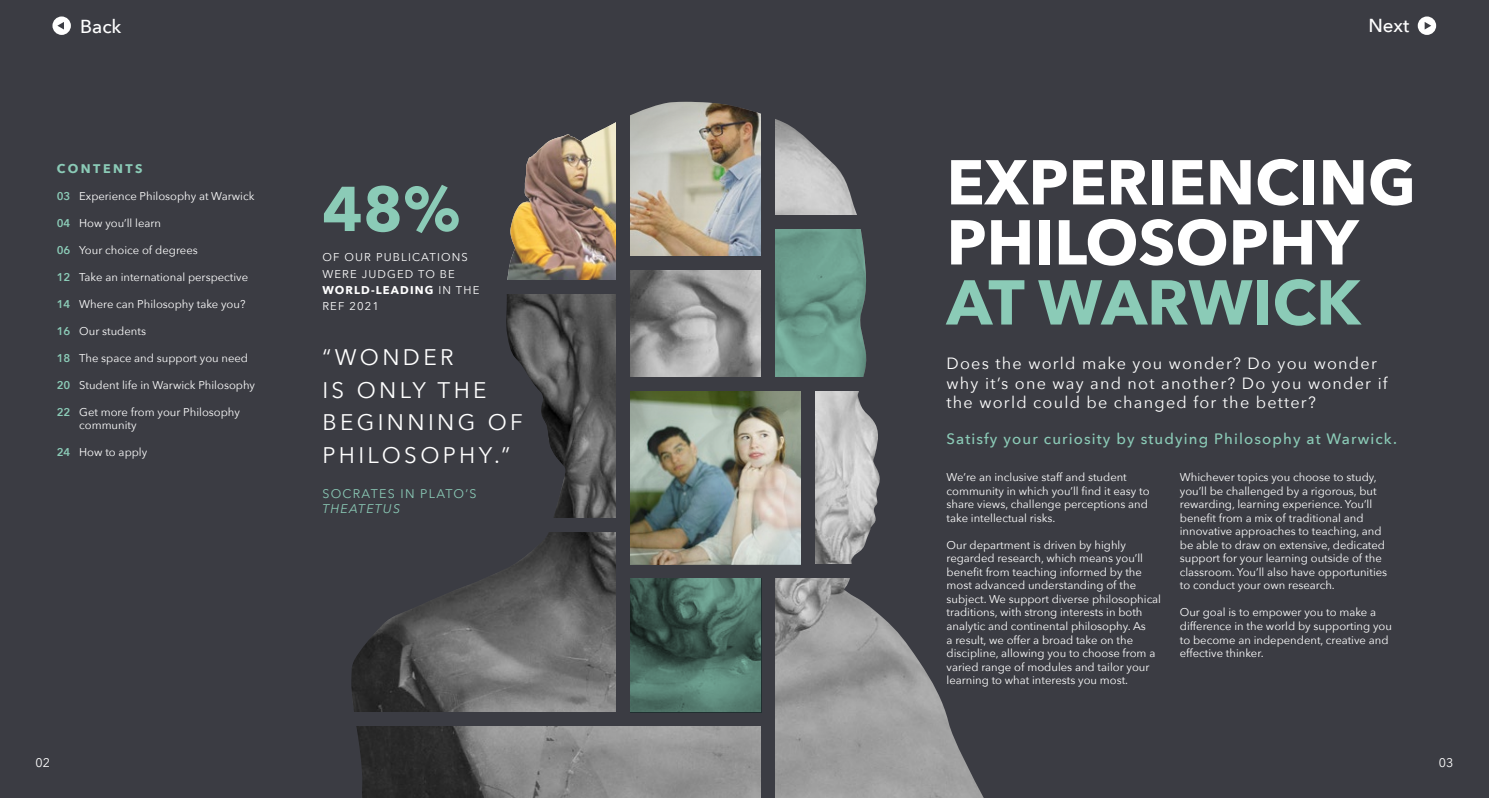
<style>
.page{position:relative;width:1489px;height:798px;background:#fff}
.page>*{position:absolute;margin:0;border:0;box-sizing:border-box;transform-origin:0 0}
.t1{font:700 62.5px/60px "Avenir Next";color:#fff}
.t2{font:700 62.5px "Avenir Next";color:#8bcbb7}
.t3{font:22.5px/32.5px "Avenir Next";letter-spacing:.15em;color:#fff}
.t4{font:500 18.75px "Avenir Next";color:#fff}
.t5{font:16.25px/19.5px "Avenir Next";letter-spacing:.075em;color:#fff}
.t6{font:500 15px "Avenir Next";letter-spacing:.075em;color:#8bcbb7}
.t7{font:12.5px "Avenir Next";letter-spacing:.1em;color:#8bcbb7}
.t8{font:italic 12.5px "Avenir Next";letter-spacing:.1em;color:#8bcbb7}
.t9{font:700 12.5px "Avenir Next";letter-spacing:.2em;color:#8bcbb7}
.t10{font:12.5px "Avenir Next";color:#fff}
.t11{font:11.25px/13.5px "Avenir Next";color:#fff}
.t12{font:11.25px/16.2px "Avenir Next";letter-spacing:.1em;color:#fff}
.s1{font-weight:600;color:#8bcbb7}
.s2{font-weight:700}
</style>
<div class="page">
<div style="left:0;top:0;width:1488px;height:797px;background:#3b3c43"></div>
<img style="left:351px;top:118px;width:632px;height:679px">
<div style="left:476px;top:517px;width:147px;height:14px;background:#3b3c43"></div>
<div style="left:801px;top:376px;width:13px;height:199px;background:#3b3c43"></div>
<div style="left:616px;top:564px;width:250px;height:13px;background:#3b3c43"></div>
<div style="left:342px;top:711px;width:426px;height:14px;background:#3b3c43"></div>
<div style="left:761px;top:567px;width:14px;height:230px;background:#3b3c43"></div>
<svg style="left:630px;top:577px;width:131px;height:134px"></svg>
<img style="left:630px;top:390px;width:171px;height:174px">
<img style="left:507px;top:118px;width:109px;height:162px">
<div style="left:480px;top:280px;width:144px;height:14px;background:#3b3c43"></div>
<svg style="left:775px;top:229px;width:92px;height:147px"></svg>
<div style="left:624px;top:376px;width:333px;height:14px;background:#3b3c43"></div>
<div style="left:766px;top:215px;width:156px;height:14px;background:#3b3c43"></div>
<img style="left:630px;top:102px;width:131px;height:16px">
<div style="left:623px;top:256px;width:150px;height:14px;background:#3b3c43"></div>
<div style="left:616px;top:65px;width:14px;height:660px;background:#3b3c43"></div>
<div style="left:761px;top:64px;width:14px;height:322px;background:#3b3c43"></div>
<svg style="left:1417px;top:16px;width:18px;height:19px"></svg>
<svg style="left:52px;top:16px;width:19px;height:19px"></svg>
<h3 class="t4" style="left:80px;top:10px;width:43px">Back</h3>
<h3 class="t4" style="left:1368px;top:10px;width:42px">Next</h3>
<p class="t9" style="left:57px;top:157px;width:87px">CONTENTS</p>
<p class="t11" style="left:57px;top:188px;width:199px"><span class="s1">03</span> Experience Philosophy at Warwick</p>
<p class="t11" style="left:57px;top:215px;width:106px"><span class="s1">04</span> How you’ll learn</p>
<p class="t11" style="left:57px;top:242px;width:142px"><span class="s1">06</span> Your choice of degrees</p>
<p class="t11" style="left:57px;top:269px;width:193px"><span class="s1">12</span> Take an international perspective</p>
<p class="t11" style="left:57px;top:296px;width:190px"><span class="s1">14</span> Where can Philosophy take you?</p>
<p class="t11" style="left:57px;top:323px;width:91px"><span class="s1">16</span> Our students</p>
<p class="t11" style="left:57px;top:350px;width:193px"><span class="s1">18</span> The space and support you need</p>
<p class="t11" style="left:57px;top:377px;width:200px"><span class="s1">20</span> Student life in Warwick Philosophy</p>
<p class="t11" style="left:79px;top:404px;width:162px;text-indent:-22px"><span class="s1">22</span> Get more from your Philosophy community</p>
<p class="t11" style="left:57px;top:445px;width:92px"><span class="s1">24</span> How to apply</p>
<h1 class="t2" style="left:322px;top:155px;width:139px">48%</h1>
<p class="t12" style="left:322px;top:249px;width:158px">OF OUR PUBLICATIONS<br>WERE JUDGED TO BE<br><span class="s2">WORLD-LEADING</span> IN THE<br>REF 2021</p>
<h2 class="t3" style="left:322px;top:340px;width:202px">“WONDER<br>IS ONLY THE<br>BEGINNING OF<br>PHILOSOPHY.”</h2>
<p class="t7" style="left:322px;top:483px;width:156px">SOCRATES IN PLATO’S</p>
<p class="t8" style="left:322px;top:498px;width:79px">THEATETUS</p>
<h1 class="t1" style="left:946px;top:151px;width:471px">EXPERIENCING<br>PHILOSOPHY</h1>
<h1 class="t2" style="left:946px;top:248px;width:415px">AT WARWICK</h1>
<h3 class="t5" style="left:946px;top:353px;width:442px">Does the world make you wonder? Do you wonder why it’s one way and not another? Do you wonder if the world could be changed for the better?</h3>
<h3 class="t6" style="left:946px;top:426px;width:452px">Satisfy your curiosity by studying Philosophy at Warwick.</h3>
<p class="t11" style="left:946px;top:470px;width:204px">We’re an inclusive staff and student community in which you’ll find it easy to share views, challenge perceptions and take intellectual risks.</p>
<p class="t11" style="left:946px;top:537px;width:216px">Our department is driven by highly regarded research, which means you’ll benefit from teaching informed by the most advanced understanding of the subject. We support diverse philosophical traditions, with strong interests in both analytic and continental philosophy. As<br>a result, we offer a broad take on the discipline, allowing you to choose from a varied range of modules and tailor your learning to what interests you most.</p>
<p class="t11" style="left:1179px;top:470px;width:209px">Whichever topics you choose to study, you’ll be challenged by a rigorous, but rewarding, learning experience. You’ll benefit from a mix of traditional and innovative approaches to teaching, and be able to draw on extensive, dedicated support for your learning outside of the classroom. You’ll also have opportunities to conduct your own research.</p>
<p class="t11" style="left:1179px;top:605px;width:214px">Our goal is to empower you to make a difference in the world by supporting you to become an independent, creative and effective thinker.</p>
<p class="t10" style="left:36px;top:751px;width:16px">02</p>
<p class="t10" style="left:1438px;top:751px;width:16px">03</p>
</div>
